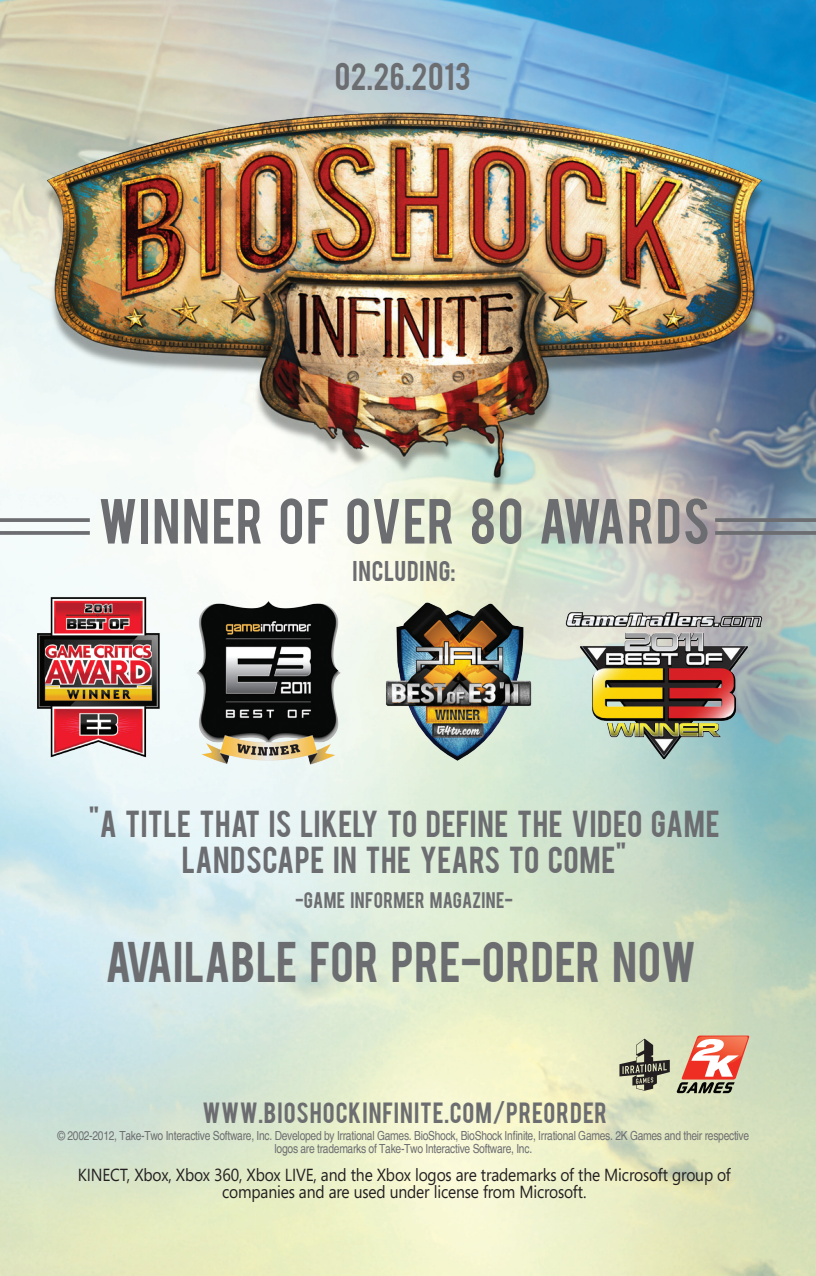
<style>
.page{position:relative;width:816px;height:1276px;background:#fff}
.page>*{position:absolute;margin:0;border:0;box-sizing:border-box;transform-origin:0 0}
.t1{font:50px "Big Play V3";letter-spacing:.03em;color:#6c6d70}
.t2{font:45px "Big Play V3";color:#6c6d70}
.t3{font:30px "Big Play V3";letter-spacing:.015em;color:#6c6d70}
.t4{font:29.5px/35.5px "Big Play V3";letter-spacing:.015em;color:#6c6d70;text-align:center}
.t5{font:23px "Big Play V3";letter-spacing:.04em;color:#6c6d70}
.t6{font:22.5px "Big Play V3";letter-spacing:.035em;color:#6c6d70}
.t7{font:17.75px "Big Play V3";letter-spacing:.02em;color:#6c6d70}
.t8{font:17.5px/17.5px "Segoe";letter-spacing:-.01em;color:#231f20;text-align:center;scale:.9 1}
.t9{font:condensed 12.5px/12.5px "Helvetica";letter-spacing:-.02em;color:#6c6d70;text-align:center}
</style>
<div class="page">
<img style="left:0;top:0;width:815px;height:1276px">
<img style="left:4px;top:63px;width:799px;height:450px">
<svg style="left:0;top:518px;width:90px;height:4px"></svg>
<svg style="left:0;top:531px;width:90px;height:4px"></svg>
<hr style="left:714px;top:518px;width:101px;height:4px;background:#6c6d70">
<hr style="left:714px;top:531px;width:101px;height:4px;background:#6c6d70">
<img style="left:13px;top:591px;width:170px;height:182px">
<img style="left:366px;top:594px;width:164px;height:183px">
<img style="left:530px;top:585px;width:267px;height:201px">
<img style="left:195px;top:599px;width:146px;height:166px">
<svg style="left:619px;top:1038px;width:50px;height:52px;background:#9b9d86"></svg>
<svg style="left:676px;top:1035px;width:72px;height:58px"></svg>
<h3 class="t3" style="left:334px;top:62px;width:137px">02.26.2013</h3>
<h1 class="t1" style="left:98px;top:497px;width:612px">WINNER OF OVER 80 AWARDS</h1>
<h3 class="t6" style="left:352px;top:560px;width:105px">INCLUDING:</h3>
<h3 class="t4" style="left:88px;top:809px;width:632px">"A TITLE THAT IS LIKELY TO DEFINE THE VIDEO GAME<br>LANDSCAPE IN THE YEARS TO COME"</h3>
<h3 class="t7" style="left:295px;top:891px;width:219px">-GAME INFORMER MAGAZINE-</h3>
<h2 class="t2" style="left:105px;top:940px;width:22px">AVAILABLE</h2>
<h2 class="t2" style="left:309px;top:940px;width:23px">FOR</h2>
<h2 class="t2" style="left:391px;top:940px;width:115px">PRE-ORDER</h2>
<h2 class="t2" style="left:611px;top:940px;width:28px">NOW</h2>
<h3 class="t5" style="left:202px;top:1101px;width:405px">WWW.BIOSHOCKINFINITE.COM/PREORDER</h3>
<p class="t9" style="left:57px;top:1129px;width:692px">© 2002-2012, Take-Two Interactive Software, Inc. Developed by Irrational Games. BioShock, BioShock Infinite, Irrational Games. 2K Games and their respective logos are trademarks of Take-Two Interactive Software, Inc.</p>
<h3 class="t8" style="left:78px;top:1165px;width:726px">KINECT, Xbox, Xbox 360, Xbox LIVE, and the Xbox logos are trademarks of the Microsoft group of companies and are used under license from Microsoft.</h3>
</div>
